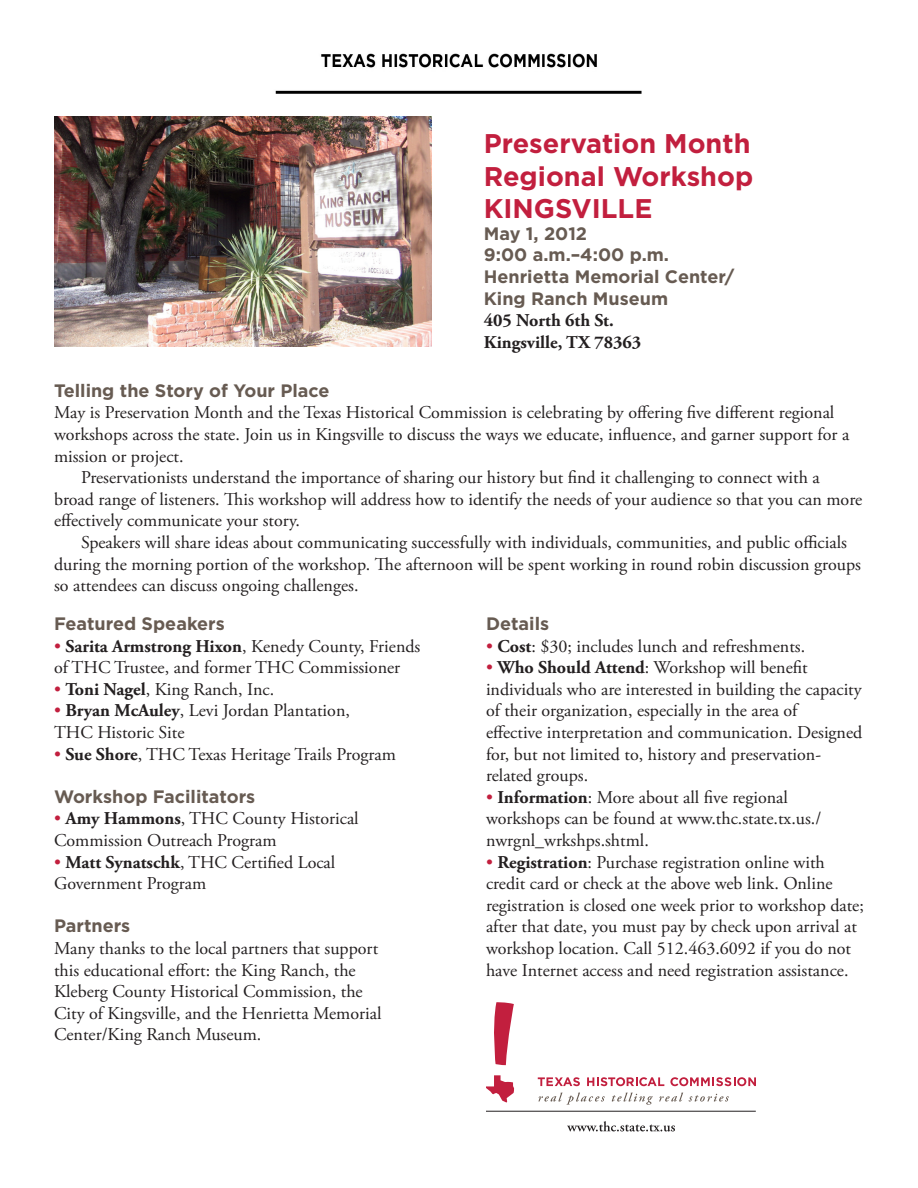
<style>
.page{position:relative;width:918px;height:1188px;background:#fff}
.page>*{position:absolute;margin:0;border:0;box-sizing:border-box;transform-origin:0 0}
.t1{font:700 27px/32.4px "Gotham";color:#c21f3e}
.t2{font:18px/21.6px "Adobe Garamond Pro";color:#231f20}
.t3{font:700 18px/21.6px "Gotham";color:#675b52}
.t4{font:700 18px "Adobe Garamond Pro";color:#231f20}
.s1{font-family:"Adobe Garamond Pro";color:#231f20}
.s2{color:#c21f3e}
.s3{font-weight:700}
</style>
<div class="page">
<svg style="left:538px;top:1093px;width:67px;height:12px"></svg>
<svg style="left:612px;top:1093px;width:41px;height:12px"></svg>
<svg style="left:659px;top:1093px;width:24px;height:9px"></svg>
<svg style="left:689px;top:1094px;width:40px;height:8px"></svg>
<svg style="left:486px;top:1075px;width:28px;height:28px"></svg>
<svg style="left:494px;top:1002px;width:20px;height:63px"></svg>
<svg style="left:538px;top:1077px;width:42px;height:9px"></svg>
<svg style="left:587px;top:1077px;width:77px;height:9px"></svg>
<svg style="left:670px;top:1077px;width:86px;height:9px"></svg>
<hr style="left:486px;top:1111px;width:270px;height:1px;background:#231f20">
<svg style="left:567px;top:1121px;width:108px;height:11px"></svg>
<img style="left:275px;top:53px;width:367px;height:41px">
<img style="left:54px;top:117px;width:378px;height:229px">
<p class="t1" style="left:484px;top:127px;width:271px">Preservation Month<br>Regional Workshop</p>
<p class="t1" style="left:484px;top:192px;width:170px">KINGSVILLE</p>
<p class="t3" style="left:484px;top:222px;width:187px">May 1, 2012<br>9:00 a.m.–4:00 p.m.</p>
<p class="t3" style="left:484px;top:266px;width:252px">Henrietta Memorial Center/<br>King Ranch Museum<br><span class="s1">405 North 6th St.</span></p>
<p class="t4" style="left:484px;top:332px;width:159px">Kingsville, TX 78363</p>
<p class="t3" style="left:54px;top:379px;width:277px">Telling the Story of Your Place</p>
<p class="t2" style="left:54px;top:402px;width:797px">May is Preservation Month and the Texas Historical Commission is celebrating by offering five different regional workshops across the state. Join us in Kingsville to discuss the ways we educate, influence, and garner support for a mission or project.</p>
<p class="t2" style="left:54px;top:467px;width:810px;text-indent:27px">Preservationists understand the importance of sharing our history but find it challenging to connect with a broad range of listeners. This workshop will address how to identify the needs of your audience so that you can more effectively communicate your story.</p>
<p class="t2" style="left:54px;top:532px;width:809px;text-indent:27px">Speakers will share ideas about communicating successfully with individuals, communities, and public officials during the morning portion of the workshop. The afternoon will be spent working in round robin discussion groups so attendees can discuss ongoing challenges.</p>
<p class="t3" style="left:54px;top:613px;width:172px">Featured Speakers</p>
<p class="t2" style="left:54px;top:636px;width:368px"><span class="s2">•</span> <span class="s3">Sarita Armstrong Hixon</span>, Kenedy County, Friends of THC Trustee, and former THC Commissioner</p>
<p class="t2" style="left:54px;top:679px;width:222px"><span class="s2">•</span> <span class="s3">Toni Nagel</span>, King Ranch, Inc.</p>
<p class="t2" style="left:54px;top:701px;width:297px"><span class="s2">•</span> <span class="s3">Bryan McAuley</span>, Levi Jordan Plantation,<br>THC Historic Site</p>
<p class="t2" style="left:54px;top:744px;width:343px"><span class="s2">•</span> <span class="s3">Sue Shore</span>, THC Texas Heritage Trails Program</p>
<p class="t3" style="left:54px;top:786px;width:203px">Workshop Facilitators</p>
<p class="t2" style="left:54px;top:809px;width:306px"><span class="s2">•</span> <span class="s3">Amy Hammons</span>, THC County Historical<br>Commission Outreach Program</p>
<p class="t2" style="left:54px;top:852px;width:283px"><span class="s2">•</span> <span class="s3">Matt Synatschk</span>, THC Certified Local<br>Government Program</p>
<p class="t3" style="left:54px;top:915px;width:78px">Partners</p>
<p class="t2" style="left:54px;top:938px;width:329px">Many thanks to the local partners that support this educational effort: the King Ranch, the Kleberg County Historical Commission, the City of Kingsville, and the Henrietta Memorial Center/King Ranch Museum.</p>
<p class="t3" style="left:486px;top:613px;width:65px">Details</p>
<p class="t2" style="left:486px;top:636px;width:321px"><span class="s2">•</span> <span class="s3">Cost</span>: $30; includes lunch and refreshments.</p>
<p class="t2" style="left:486px;top:657px;width:378px"><span class="s2">•</span> <span class="s3">Who Should Attend</span>: Workshop will benefit individuals who are interested in building the capacity of their organization, especially in the area of<br>effective interpretation and communication. Designed for, but not limited to, history and preservation&shy;related groups.</p>
<p class="t2" style="left:486px;top:787px;width:337px"><span class="s2">•</span> <span class="s3">Information</span>: More about all five regional workshops can be found at www.thc.state.tx.us./ nwrgnl_wrkshps.shtml.</p>
<p class="t2" style="left:486px;top:852px;width:379px"><span class="s2">•</span> <span class="s3">Registration</span>: Purchase registration online with credit card or check at the above web link. Online registration is closed one week prior to workshop date; after that date, you must pay by check upon arrival at workshop location. Call 512.463.6092 if you do not have Internet access and need registration assistance.</p>
</div>
